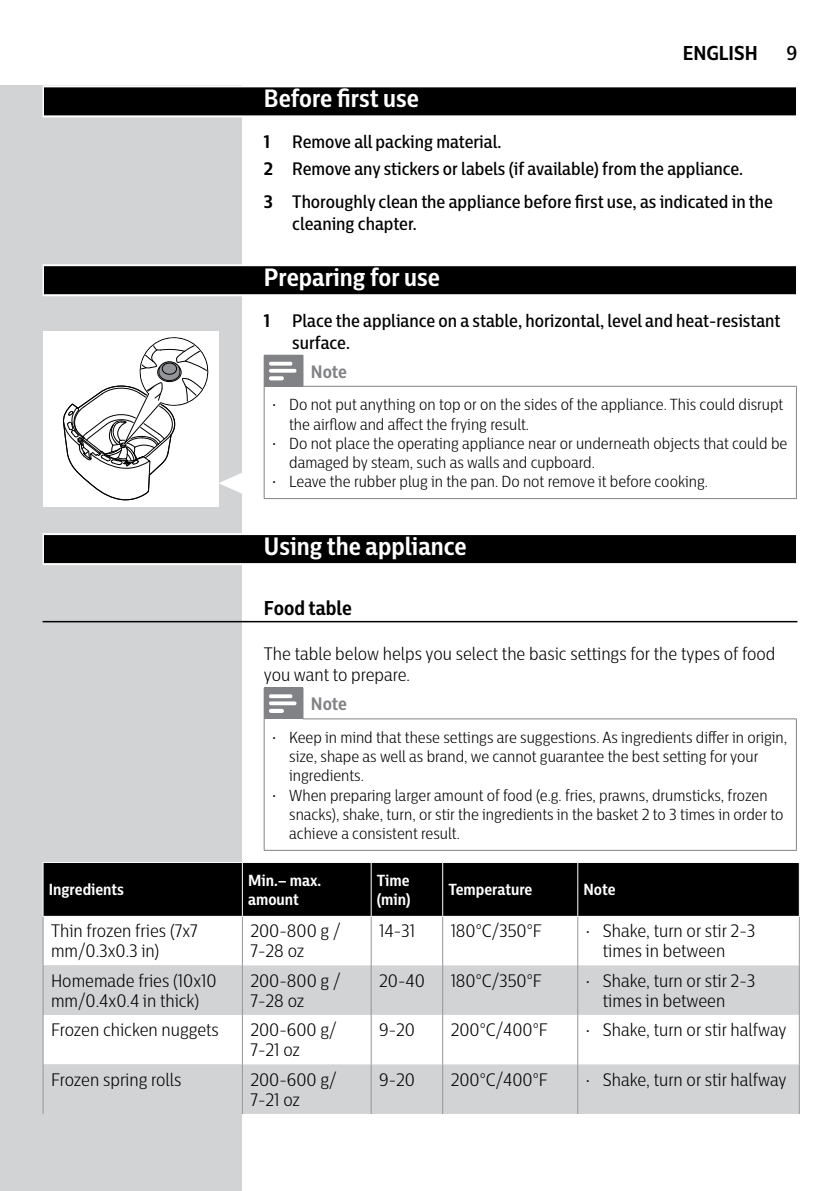
<style>
.page{position:relative;width:840px;height:1191px;background:#fff}
.page>*{position:absolute;margin:0;border:0;box-sizing:border-box;transform-origin:0 0}
.t1{font:700 25px "Centrale Sans Cnd";color:#fff}
.t2{font:700 20px "Centrale Sans Cnd";color:#000}
.t3{font:500 20px "Centrale Sans Cnd";color:#000}
.t4{font:300 18px/20px "Centrale Sans Cnd";color:#000}
.t5{font:500 18px/21.6px "Centrale Sans Cnd";color:#000}
.t6{font:700 18px "Centrale Sans Cnd";letter-spacing:-.005em;color:#808285}
.t7{font:300 16px/19.2px "Centrale Sans Cnd";color:#000}
.t8{font:700 16px/19.2px "Centrale Sans Cnd";color:#fff}
.s1{font-weight:700}
.s2{font-size:14.2px}
</style>
<div class="page">
<div style="left:0;top:85px;width:241px;height:1106px;background:#d1d3d4"></div>
<svg style="left:43px;top:85px;width:753px;height:32px"></svg>
<div style="left:44px;top:87px;width:751px;height:28px;background:#000"></div>
<svg style="left:43px;top:264px;width:753px;height:32px"></svg>
<div style="left:44px;top:266px;width:751px;height:28px;background:#000"></div>
<svg style="left:43px;top:533px;width:753px;height:32px"></svg>
<div style="left:44px;top:535px;width:751px;height:28px;background:#000"></div>
<hr style="left:43px;top:621px;width:754px;height:1px;background:#000">
<div style="left:264px;top:355px;width:39px;height:31px;background:#808285"></div>
<hr style="left:264px;top:386px;width:1px;height:112px;background:#808285">
<hr style="left:795px;top:386px;width:1px;height:112px;background:#808285">
<hr style="left:264px;top:498px;width:39px;height:1px;background:#808285">
<hr style="left:303px;top:498px;width:493px;height:1px;background:#808285">
<hr style="left:302px;top:386px;width:494px;height:1px;background:#808285">
<svg style="left:269px;top:362px;width:27px;height:18px"></svg>
<div style="left:264px;top:688px;width:39px;height:31px;background:#808285"></div>
<hr style="left:264px;top:719px;width:1px;height:131px;background:#808285">
<hr style="left:795px;top:719px;width:1px;height:131px;background:#808285">
<hr style="left:264px;top:850px;width:39px;height:1px;background:#808285">
<hr style="left:303px;top:850px;width:493px;height:1px;background:#808285">
<hr style="left:264px;top:687px;width:39px;height:1px;background:#808285">
<hr style="left:302px;top:718px;width:494px;height:1px;background:#808285">
<svg style="left:269px;top:694px;width:27px;height:19px"></svg>
<div style="left:44px;top:863px;width:754px;height:53px;background:#000"></div>
<svg style="left:44px;top:917px;width:535px;height:48px"></svg>
<svg style="left:44px;top:965px;width:754px;height:149px;fill:#d1d3d4"></svg>
<hr style="left:43px;top:862px;width:199px;height:1px;background:#fff">
<hr style="left:43px;top:863px;width:1px;height:53px;background:#fff">
<hr style="left:242px;top:863px;width:1px;height:53px;background:#fff">
<hr style="left:370px;top:863px;width:1px;height:53px;background:#fff">
<hr style="left:442px;top:863px;width:1px;height:53px;background:#fff">
<hr style="left:577px;top:863px;width:1px;height:53px;background:#fff">
<hr style="left:43px;top:916px;width:199px;height:1px;background:#fff">
<hr style="left:43px;top:917px;width:1px;height:48px;background:#939598">
<hr style="left:242px;top:917px;width:1px;height:48px;background:#939598">
<hr style="left:370px;top:917px;width:1px;height:48px;background:#939598">
<hr style="left:442px;top:917px;width:1px;height:48px;background:#939598">
<hr style="left:577px;top:917px;width:1px;height:48px;background:#939598">
<hr style="left:798px;top:917px;width:1px;height:48px;background:#939598">
<hr style="left:43px;top:965px;width:1px;height:50px;background:#939598">
<hr style="left:242px;top:965px;width:1px;height:50px;background:#939598">
<hr style="left:370px;top:965px;width:1px;height:50px;background:#939598">
<hr style="left:442px;top:965px;width:1px;height:50px;background:#939598">
<hr style="left:577px;top:965px;width:1px;height:50px;background:#939598">
<hr style="left:798px;top:965px;width:1px;height:50px;background:#939598">
<hr style="left:43px;top:1015px;width:1px;height:49px;background:#939598">
<hr style="left:242px;top:1015px;width:1px;height:49px;background:#939598">
<hr style="left:370px;top:1015px;width:1px;height:49px;background:#939598">
<hr style="left:442px;top:1015px;width:1px;height:49px;background:#939598">
<hr style="left:577px;top:1015px;width:1px;height:49px;background:#939598">
<hr style="left:798px;top:1015px;width:1px;height:49px;background:#939598">
<hr style="left:43px;top:1064px;width:1px;height:50px;background:#939598">
<hr style="left:242px;top:1064px;width:1px;height:50px;background:#939598">
<hr style="left:370px;top:1064px;width:1px;height:50px;background:#939598">
<hr style="left:442px;top:1064px;width:1px;height:50px;background:#939598">
<hr style="left:577px;top:1064px;width:1px;height:50px;background:#939598">
<hr style="left:798px;top:1064px;width:1px;height:50px;background:#939598">
<svg style="left:218px;top:472px;width:24px;height:22px"></svg>
<div style="left:43px;top:331px;width:175px;height:176px;background:#fff"></div>
<svg style="left:62px;top:337px;width:147px;height:164px"></svg>
<p class="t2" style="left:682px;top:40px;width:76px">ENGLISH</p>
<p class="t3" style="left:786px;top:40px;width:12px">9</p>
<h1 class="t1" style="left:264px;top:83px;width:157px">Before first use</h1>
<p class="t5" style="left:264px;top:128px;width:480px;line-height:27.2px"><span class="s1">1</span> Remove all packing material.<br><span class="s1">2</span> Remove any stickers or labels (if available) from the appliance.</p>
<p class="t5" style="left:292px;top:191px;width:482px;text-indent:-28px"><span class="s1">3</span> Thoroughly clean the appliance before first use, as indicated in the cleaning chapter.</p>
<h1 class="t1" style="left:264px;top:261px;width:177px">Preparing for use</h1>
<p class="t5" style="left:292px;top:309px;width:489px;text-indent:-28px"><span class="s1">1</span> Place the appliance on a stable, horizontal, level and heat-resistant surface.</p>
<p class="t6" style="left:311px;top:359px;width:37px">Note</p>
<p class="t7" style="left:289px;top:395px;width:495px;text-indent:-17px"><span class="s2">•</span> Do not put anything on top or on the sides of the appliance. This could disrupt the airflow and affect the frying result.</p>
<p class="t7" style="left:289px;top:433px;width:499px;text-indent:-17px"><span class="s2">•</span> Do not place the operating appliance near or underneath objects that could be damaged by steam, such as walls and cupboard.</p>
<p class="t7" style="left:272px;top:471px;width:437px"><span class="s2">•</span> Leave the rubber plug in the pan. Do not remove it before cooking.</p>
<h1 class="t1" style="left:264px;top:530px;width:204px">Using the appliance</h1>
<p class="t2" style="left:264px;top:595px;width:89px">Food table</p>
<p class="t4" style="left:264px;top:642px;width:512px;line-height:21.6px">The table below helps you select the basic settings for the types of food you want to prepare.</p>
<p class="t6" style="left:311px;top:692px;width:37px">Note</p>
<p class="t7" style="left:289px;top:727px;width:499px;text-indent:-17px"><span class="s2">•</span> Keep in mind that these settings are suggestions. As ingredients differ in origin, size, shape as well as brand, we cannot guarantee the best setting for your ingredients.</p>
<p class="t7" style="left:289px;top:785px;width:495px;text-indent:-17px"><span class="s2">•</span> When preparing larger amount of food (e.g. fries, prawns, drumsticks, frozen snacks), shake, turn, or stir the ingredients in the basket 2 to 3 times in order to achieve a consistent result.</p>
<p class="t8" style="left:49px;top:879px;width:77px">Ingredients</p>
<p class="t8" style="left:248px;top:870px;width:75px">Min.– max. amount</p>
<p class="t8" style="left:376px;top:870px;width:35px">Time (min)</p>
<p class="t8" style="left:448px;top:879px;width:85px">Temperature</p>
<p class="t8" style="left:583px;top:879px;width:33px">Note</p>
<p class="t4" style="left:51px;top:920px;width:148px">Thin frozen fries (7x7 mm/0.3x0.3 in)</p>
<p class="t4" style="left:250px;top:920px;width:92px">200-800 g /<br>7-28 oz</p>
<p class="t4" style="left:379px;top:920px;width:37px">14-31</p>
<p class="t4" style="left:450px;top:920px;width:92px">180°C/350°F</p>
<p class="t4" style="left:602px;top:920px;width:154px;text-indent:-17px"><span class="s2">•</span> Shake, turn or stir 2-3 times in between</p>
<p class="t4" style="left:51px;top:970px;width:167px">Homemade fries (10x10 mm/0.4x0.4 in thick)</p>
<p class="t4" style="left:250px;top:970px;width:92px">200-800 g /<br>7-28 oz</p>
<p class="t4" style="left:379px;top:970px;width:47px">20-40</p>
<p class="t4" style="left:450px;top:970px;width:92px">180°C/350°F</p>
<p class="t4" style="left:602px;top:970px;width:154px;text-indent:-17px"><span class="s2">•</span> Shake, turn or stir 2-3 times in between</p>
<p class="t4" style="left:51px;top:1019px;width:169px">Frozen chicken nuggets</p>
<p class="t4" style="left:250px;top:1019px;width:88px">200-600 g/<br>7-21 oz</p>
<p class="t4" style="left:379px;top:1019px;width:37px">9-20</p>
<p class="t4" style="left:450px;top:1019px;width:98px">200°C/400°F</p>
<p class="t4" style="left:585px;top:1019px;width:202px"><span class="s2">•</span> Shake, turn or stir halfway</p>
<p class="t4" style="left:51px;top:1069px;width:132px">Frozen spring rolls</p>
<p class="t4" style="left:250px;top:1069px;width:88px">200-600 g/<br>7-21 oz</p>
<p class="t4" style="left:379px;top:1069px;width:37px">9-20</p>
<p class="t4" style="left:450px;top:1069px;width:98px">200°C/400°F</p>
<p class="t4" style="left:585px;top:1069px;width:202px"><span class="s2">•</span> Shake, turn or stir halfway</p>
</div>
